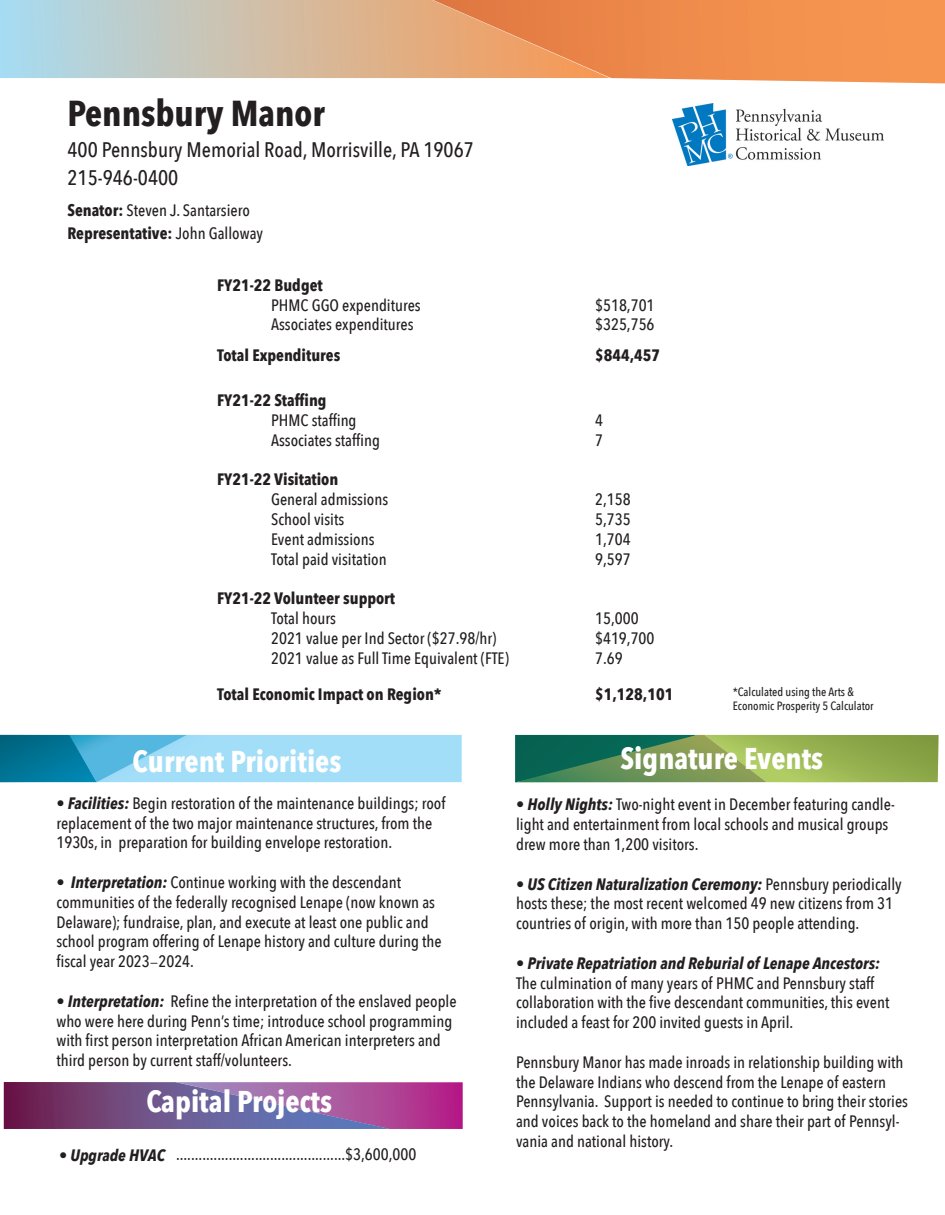
<style>
.page{position:relative;width:945px;height:1215px;background:#fff}
.page>*{position:absolute;margin:0;border:0;box-sizing:border-box;transform-origin:0 0}
.t1{font:700 36px "Avenir Next Condensed";color:#231f20}
.t2{font:700 30px "Avenir Next Condensed";color:#fff}
.t3{font:500 21px/28.5px "Avenir Next Condensed";color:#231f20}
.t4{font:500 16.5px/19.8px "Avenir Next Condensed";color:#231f20}
.t5{font:700 16.5px "Avenir Next Condensed";color:#231f20}
.t6{font:italic 700 16.5px "Avenir Next Condensed";color:#231f20}
.t7{font:500 12px/14.4px "Avenir Next Condensed";color:#231f20}
.s1{font-weight:700}
.s2{font-weight:700;font-style:italic}
.s3{font-family:"Minion Pro";font-weight:400}
</style>
<div class="page">
<svg style="left:0;top:735px;width:462px;height:47px;background:#7ac5e3"></svg>
<svg style="left:0;top:0;width:433px;height:78px;background:#c8c3b4"></svg>
<svg style="left:433px;top:0;width:512px;height:83px;background:#ef9458"></svg>
<img style="left:672px;top:104px;width:212px;height:61px">
<svg style="left:515px;top:735px;width:424px;height:47px;background:#6d9953"></svg>
<svg style="left:4px;top:1082px;width:459px;height:47px;background:#854d8d"></svg>
<h1 class="t1" style="left:68px;top:91px;width:259px">Pennsbury Manor</h1>
<p class="t3" style="left:68px;top:135px;width:408px">400 Pennsbury Memorial Road, Morrisville, PA 19067<br>215-946-0400</p>
<p class="t4" style="left:68px;top:199px;width:197px;line-height:22.5px"><span class="s1">Senator:</span> Steven J. Santarsiero<br><span class="s1">Representative:</span> John Galloway</p>
<p class="t5" style="left:217px;top:275px;width:107px">FY21-22 Budget</p>
<p class="t4" style="left:271px;top:295px;width:151px">PHMC GGO expenditures</p>
<p class="t4" style="left:595px;top:295px;width:61px">$518,701</p>
<p class="t4" style="left:271px;top:315px;width:144px">Associates expenditures</p>
<p class="t4" style="left:595px;top:315px;width:61px">$325,756</p>
<p class="t5" style="left:217px;top:346px;width:125px">Total Expenditures</p>
<p class="t5" style="left:595px;top:346px;width:67px">$844,457</p>
<p class="t5" style="left:217px;top:390px;width:111px">FY21-22 Staffing</p>
<p class="t4" style="left:271px;top:410px;width:87px">PHMC staffing</p>
<p class="t4" style="left:595px;top:410px;width:9px">4</p>
<p class="t4" style="left:271px;top:430px;width:110px">Associates staffing</p>
<p class="t4" style="left:595px;top:430px;width:9px">7</p>
<p class="t5" style="left:217px;top:470px;width:123px">FY21-22 Visitation</p>
<p class="t4" style="left:271px;top:490px;width:119px">General admissions</p>
<p class="t4" style="left:595px;top:490px;width:37px">2,158</p>
<p class="t4" style="left:271px;top:509px;width:75px">School visits</p>
<p class="t4" style="left:595px;top:509px;width:37px">5,735</p>
<p class="t4" style="left:271px;top:529px;width:105px">Event admissions</p>
<p class="t4" style="left:595px;top:529px;width:37px">1,704</p>
<p class="t4" style="left:271px;top:549px;width:117px">Total paid visitation</p>
<p class="t4" style="left:595px;top:549px;width:37px">9,597</p>
<p class="t5" style="left:217px;top:588px;width:180px">FY21-22 Volunteer support</p>
<p class="t4" style="left:271px;top:608px;width:66px">Total hours</p>
<p class="t4" style="left:595px;top:608px;width:45px">15,000</p>
<p class="t4" style="left:271px;top:628px;width:227px">2021 value per Ind Sector ($27.98/hr)</p>
<p class="t4" style="left:595px;top:628px;width:61px">$419,700</p>
<p class="t4" style="left:271px;top:648px;width:239px">2021 value as Full Time Equivalent (FTE)</p>
<p class="t4" style="left:595px;top:648px;width:29px">7.69</p>
<p class="t5" style="left:217px;top:684px;width:226px">Total Economic Impact on Region*</p>
<p class="t5" style="left:595px;top:684px;width:80px">$1,128,101</p>
<p class="t7" style="left:733px;top:684px;width:142px">*Calculated using the Arts &amp;<br>Economic Prosperity 5 Calculator</p>
<h2 class="t2" style="left:133px;top:743px;width:210px">Current Priorities</h2>
<p class="t4" style="left:56px;top:793px;width:391px">• <span class="s2">Facilities:</span> Begin restoration of the maintenance buildings; roof replacement of the two major maintenance structures, from the<br>1930s, in preparation for building envelope restoration.</p>
<p class="t4" style="left:56px;top:872px;width:387px">• <span class="s2">Interpretation:</span> Continue working with the descendant communities of the federally recognised Lenape (now known as Delaware); fundraise, plan, and execute at least one public and school program offering of Lenape history and culture during the fiscal year 2023<span class="s3">–</span>2024.</p>
<p class="t4" style="left:56px;top:991px;width:402px">• <span class="s2">Interpretation:</span> Refine the interpretation of the enslaved people who were here during Penn’s time; introduce school programming with first person interpretation African American interpreters and third person by current staff/volunteers.</p>
<h2 class="t2" style="left:146px;top:1083px;width:187px">Capital Projects</h2>
<p class="t6" style="left:59px;top:1145px;width:107px">• Upgrade HVAC</p>
<p class="t4" style="left:176px;top:1144px;width:242px">.............................................$3,600,000</p>
<h2 class="t2" style="left:620px;top:740px;width:204px">Signature Events</h2>
<p class="t4" style="left:516px;top:795px;width:380px"><span class="s2">• Holly Nights:</span> Two-night event in December featuring candle&shy;light and entertainment from local schools and musical groups drew more than 1,200 visitors.</p>
<p class="t4" style="left:516px;top:874px;width:387px"><span class="s2">• US Citizen Naturalization Ceremony:</span> Pennsbury periodically hosts these; the most recent welcomed 49 new citizens from 31 countries of origin, with more than 150 people attending.</p>
<p class="t6" style="left:516px;top:953px;width:365px">• Private Repatriation and Reburial of Lenape Ancestors:</p>
<p class="t4" style="left:516px;top:973px;width:375px">The culmination of many years of PHMC and Pennsbury staff collaboration with the five descendant communities, this event included a feast for 200 invited guests in April.</p>
<p class="t4" style="left:516px;top:1052px;width:394px">Pennsbury Manor has made inroads in relationship building with the Delaware Indians who descend from the Lenape of eastern Pennsylvania. Support is needed to continue to bring their stories and voices back to the homeland and share their part of Pennsyl&shy;vania and national history.</p>
</div>
